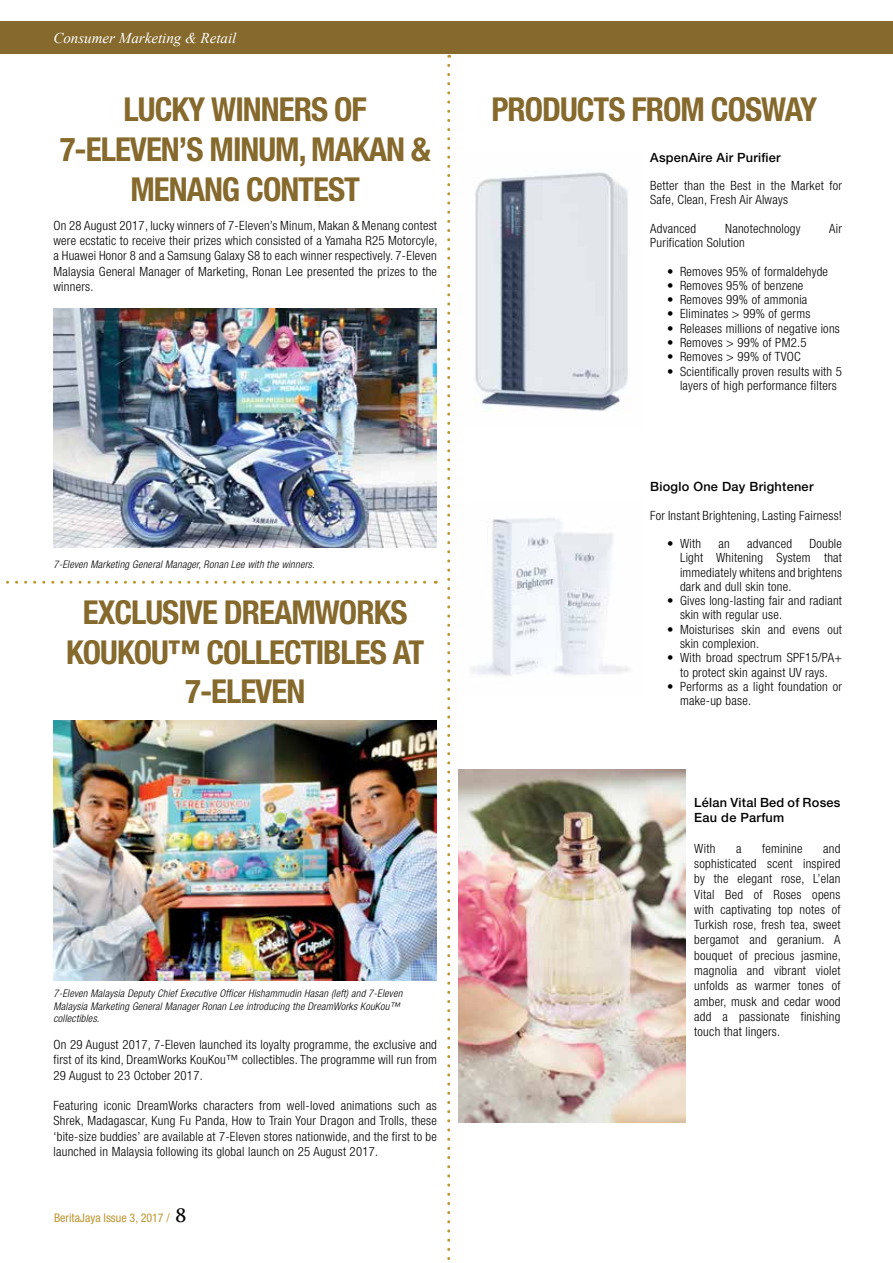
<style>
.page{position:relative;width:893px;height:1263px;background:#fff}
.page>*{position:absolute;margin:0;border:0;box-sizing:border-box;transform-origin:0 0}
.t1{font:700 condensed 33px "Helvetica Neue LT Std";letter-spacing:-.03em;color:#86692c}
.t2{font:italic 15px "Times New Roman";color:#fff}
.t3{font:300 condensed 12.75px/15.3px "Helvetica Neue LT Std";letter-spacing:.02em;color:#000;text-align:justify}
.t4{font:500 12.75px/15.3px "Helvetica Neue LT Std";letter-spacing:.02em;color:#000}
.t5{font:condensed 12px "Helvetica Neue LT Std";color:#bc9632}
.t6{font:italic 300 condensed 10.5px/12.6px "Helvetica Neue LT Std";letter-spacing:.02em;color:#000}
.s1{font-family:"Trajan Pro";font-weight:700;font-stretch:normal;font-size:18px;color:#000}
</style>
<div class="page">
<div style="left:0;top:21px;width:892px;height:33px;background:#86692c"></div>
<hr style="left:892px;top:21px;width:1px;height:33px;background:#86692c">
<svg style="left:6px;top:581px;width:430px;height:3px"></svg>
<svg style="left:447px;top:65px;width:3px;height:1195px"></svg>
<img style="left:53px;top:309px;width:384px;height:239px">
<img style="left:53px;top:720px;width:384px;height:260px">
<img style="left:474px;top:172px;width:154px;height:239px">
<img style="left:471px;top:518px;width:158px;height:158px">
<img style="left:458px;top:770px;width:227px;height:353px">
<p class="t2" style="left:53px;top:27px;width:184px">Consumer Marketing &amp; Retail</p>
<h1 class="t1" style="left:124px;top:90px;width:128px">LUCKY WINNERS</h1>
<h1 class="t1" style="left:334px;top:90px;width:17px">OF</h1>
<h1 class="t1" style="left:60px;top:129px;width:167px">7-ELEVEN ’S MINU</h1>
<h1 class="t1" style="left:275px;top:129px;width:157px">M, MAKAN &amp;</h1>
<h1 class="t1" style="left:130px;top:169px;width:19px">MENANG</h1>
<h1 class="t1" style="left:246px;top:169px;width:34px">CONTEST</h1>
<p class="t3" style="left:53px;top:218px;width:385px">On 28 August 2017, lucky winners of 7-Eleven’s Minum, Makan &amp; Menang contest were ecstatic to receive their prizes which consisted of a Yamaha R25 Motorcyle, a Huawei Honor 8 and a Samsung Galaxy S8 to each winner respectively. 7-Eleven Malaysia General Manager of Marketing, Ronan Lee presented the prizes to the winners.</p>
<p class="t6" style="left:53px;top:558px;width:263px">7-Eleven Marketing General Manager, Ronan Lee with the winners.</p>
<h1 class="t1" style="left:83px;top:592px;width:31px">EXCLUSI</h1>
<h1 class="t1" style="left:186px;top:592px;width:222px">VE DREAMWORKS</h1>
<h1 class="t1" style="left:66px;top:632px;width:18px">KOUKOU</h1>
<h1 class="t1" style="left:168px;top:632px;width:72px">™ COLLECTIBLES</h1>
<h1 class="t1" style="left:393px;top:632px;width:17px">AT</h1>
<h1 class="t1" style="left:185px;top:671px;width:103px">7-ELEVEN</h1>
<p class="t6" style="left:53px;top:987px;width:350px">7-Eleven Malaysia Deputy Chief Executive Officer Hishammudin Hasan (left) and 7-Eleven<br>Malaysia Marketing General Manager Ronan Lee introducing the DreamWorks KouKou™ collectibles.</p>
<p class="t3" style="left:53px;top:1037px;width:385px">On 29 August 2017, 7-Eleven launched its loyalty programme, the exclusive and first of its kind, DreamWorks KouKou™ collectibles. The programme will run from 29 August to 23 October 2017.</p>
<p class="t3" style="left:53px;top:1098px;width:385px">Featuring iconic DreamWorks characters from well-loved animations such as Shrek, Madagascar, Kung Fu Panda, How to Train Your Dragon and Trolls, these ‘bite-size buddies’ are available at 7-Eleven stores nationwide, and the first to be launched in Malaysia following its global launch on 25 August 2017.</p>
<p class="t5" style="left:54px;top:1211px;width:134px">BeritaJaya Issue 3, 2017 / <span class="s1">8</span></p>
<h1 class="t1" style="left:491px;top:90px;width:328px">PRODUCTS FROM COSWAY</h1>
<p class="t4" style="left:650px;top:149px;width:132px">AspenAire Air Purifier</p>
<p class="t3" style="left:650px;top:178px;width:193px;line-height:14.2px">Better than the Best in the Market for<br>Safe, Clean, Fresh Air Always</p>
<p class="t3" style="left:650px;top:221px;width:47px">Advanced</p>
<p class="t3" style="left:725px;top:221px;width:77px">Nanotechnology</p>
<p class="t3" style="left:829px;top:221px;width:14px">Air</p>
<p class="t3" style="left:650px;top:235px;width:96px">Purification Solution</p>
<p class="t3" style="left:667px;top:263px;width:162px">• Removes 95% of formaldehyde</p>
<p class="t3" style="left:667px;top:278px;width:138px">• Removes 95% of benzene</p>
<p class="t3" style="left:667px;top:292px;width:142px">• Removes 99% of ammonia</p>
<p class="t3" style="left:667px;top:306px;width:145px">• Eliminates &gt; 99% of germs</p>
<p class="t3" style="left:667px;top:320px;width:174px">• Releases millions of negative ions</p>
<p class="t3" style="left:667px;top:335px;width:141px">• Removes &gt; 99% of PM2.5</p>
<p class="t3" style="left:667px;top:349px;width:135px">• Removes &gt; 99% of TVOC</p>
<p class="t3" style="left:680px;top:364px;width:163px;line-height:14.2px;text-indent:-13px">• Scientifically proven results with 5 layers of high performance filters</p>
<p class="t4" style="left:650px;top:479px;width:165px">Bioglo One Day Brightener</p>
<p class="t3" style="left:650px;top:507px;width:193px">For Instant Brightening, Lasting Fairness!</p>
<p class="t3" style="left:667px;top:536px;width:35px">• With</p>
<p class="t3" style="left:718px;top:536px;width:13px">an</p>
<p class="t3" style="left:747px;top:536px;width:46px">advanced</p>
<p class="t3" style="left:680px;top:536px;width:163px;line-height:14.2px;text-indent:129px">Double Light Whitening System that immediately whitens and brightens dark and dull skin tone.</p>
<p class="t3" style="left:680px;top:593px;width:163px;line-height:14.2px;text-indent:-13px">• Gives long-lasting fair and radiant skin with regular use.</p>
<p class="t3" style="left:680px;top:622px;width:163px;line-height:14.2px;text-indent:-13px">• Moisturises skin and evens out skin complexion.</p>
<p class="t3" style="left:667px;top:650px;width:176px;line-height:14.2px;text-align:center">• With broad spectrum SPF15/PA+ to protect skin against UV rays.</p>
<p class="t3" style="left:680px;top:679px;width:163px;line-height:14.2px;text-indent:-13px">• Performs as a light foundation or make-up base.</p>
<p class="t4" style="left:694px;top:794px;width:148px">Lélan Vital Bed of Roses<br>Eau de Parfum</p>
<p class="t3" style="left:694px;top:840px;width:23px">With</p>
<p class="t3" style="left:736px;top:840px;width:7px">a</p>
<p class="t3" style="left:762px;top:840px;width:42px">feminine</p>
<p class="t3" style="left:694px;top:840px;width:148px;text-indent:129px">and sophisticated scent inspired by the elegant rose, L’elan Vital Bed of Roses opens with captivating top notes of Turkish rose, fresh tea, sweet bergamot and geranium. A bouquet of precious jasmine, magnolia and vibrant violet unfolds as warmer tones of amber, musk and cedar wood add a passionate finishing touch that lingers.</p>
</div>
